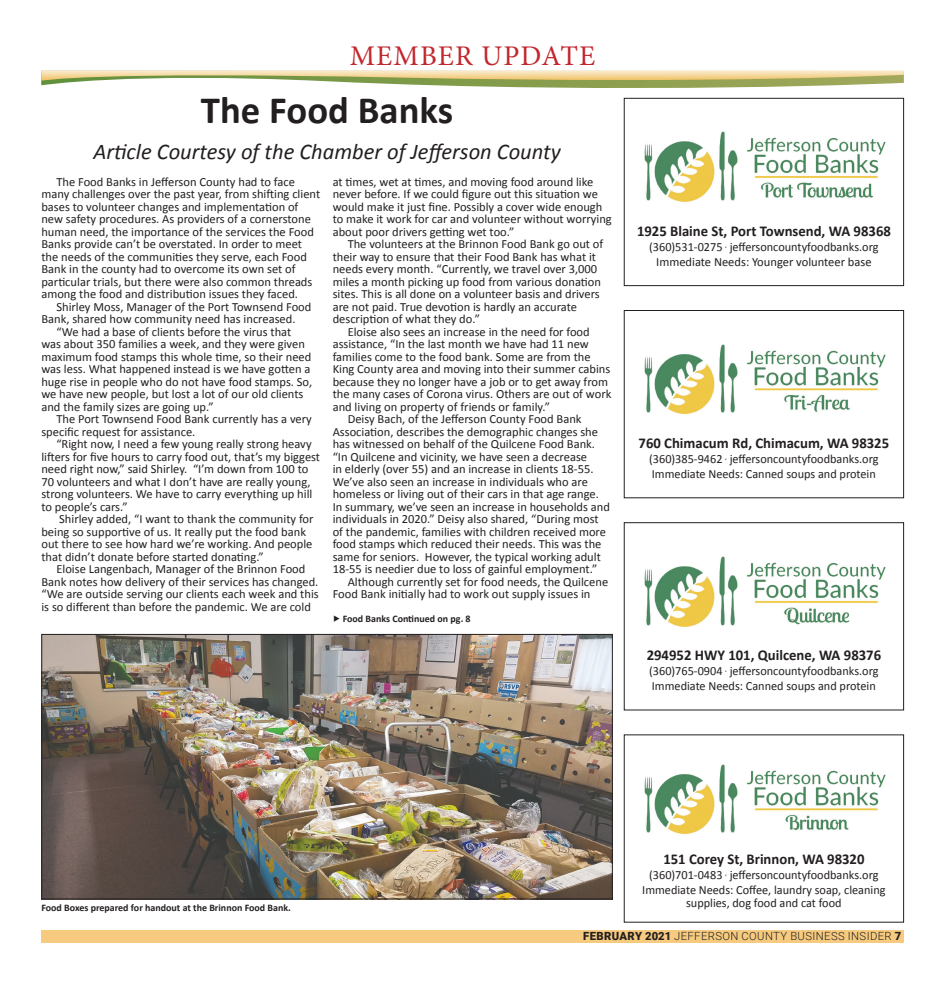
<style>
.page{position:relative;width:945px;height:990px;background:#fff}
.page>*{position:absolute;margin:0;border:0;box-sizing:border-box;transform-origin:0 0}
.t1{font:700 38.75px "Calibri";color:#231f20}
.t2{font:28.5px "Minion Pro";letter-spacing:.04em;color:#c2272d}
.t3{font:italic 22.5px "Calibri";color:#231f20}
.t4{font:700 15px "Calibri";color:#231f20}
.t5{font:12.5px/12.5px "Calibri";color:#231f20}
.t6{font:300 11.25px "Roboto";letter-spacing:.035em;color:#231f20}
.t7{font:700 10px "Calibri";color:#231f20}
.s1{font-family:"Myriad Pro"}
.s2{font-weight:900}
</style>
<div class="page">
<div style="left:41px;top:930px;width:863px;height:12px;background:#f6cb80"></div>
<svg style="left:41px;top:70px;width:863px;height:18px"></svg>
<img style="left:644px;top:131px;width:242px;height:71px">
<div style="left:624px;top:98px;width:280px;height:188px;border:1px solid #231f20"></div>
<img style="left:644px;top:344px;width:242px;height:70px">
<div style="left:624px;top:310px;width:280px;height:188px;border:1px solid #231f20"></div>
<img style="left:644px;top:556px;width:242px;height:71px">
<div style="left:624px;top:522px;width:280px;height:188px;border:1px solid #231f20"></div>
<img style="left:644px;top:764px;width:242px;height:70px">
<div style="left:624px;top:735px;width:280px;height:187px;border:1px solid #231f20"></div>
<img style="left:43px;top:636px;width:568px;height:261px">
<div style="left:41px;top:634px;width:572px;height:265px;border:1px solid #231f20"></div>
<h2 class="t2" style="left:350px;top:36px;width:247px">MEMBER UPDATE</h2>
<h1 class="t1" style="left:201px;top:86px;width:254px">The Food Banks</h1>
<h3 class="t3" style="left:93px;top:137px;width:469px">Article Courtesy of the Chamber of Jefferson County</h3>
<p class="t5" style="left:41px;top:175px;width:280px;text-indent:15px">The Food Banks in Jefferson County had to face many challenges over the past year, from shifting client bases to volunteer changes and implementation of new safety procedures. As providers of a cornerstone human need, the importance of the services the Food Banks provide can’t be overstated. In order to meet the needs of the communities they serve, each Food Bank in the county had to overcome its own set of particular trials, but there were also common threads among the food and distribution issues they faced.</p>
<p class="t5" style="left:56px;top:300px;width:257px">Shirley Moss, Manager of the Port Townsend Food</p>
<p class="t5" style="left:41px;top:312px;width:256px">Bank, shared how community need has increased.</p>
<p class="t5" style="left:56px;top:325px;width:236px">“We had a base of clients before the virus that</p>
<p class="t5" style="left:41px;top:337px;width:265px">was about 350 families a week, and they were given</p>
<p class="t5" style="left:41px;top:350px;width:271px">maximum food stamps this whole time, so their need</p>
<p class="t5" style="left:41px;top:362px;width:271px">was less. What happened instead is we have gotten a</p>
<p class="t5" style="left:41px;top:375px;width:272px">huge rise in people who do not have food stamps. So,</p>
<p class="t5" style="left:41px;top:387px;width:264px">we have new people, but lost a lot of our old clients</p>
<p class="t5" style="left:41px;top:400px;width:174px">and the family sizes are going up.”</p>
<p class="t5" style="left:56px;top:412px;width:257px">The Port Townsend Food Bank currently has a very</p>
<p class="t5" style="left:41px;top:425px;width:156px">specific request for assistance.</p>
<p class="t5" style="left:56px;top:437px;width:257px">“Right now, I need a few young really strong heavy</p>
<p class="t5" style="left:41px;top:450px;width:280px">lifters for five hours to carry food out, that’s my biggest</p>
<p class="t5" style="left:41px;top:462px;width:268px">need right now,” said Shirley. “I’m down from 100 to</p>
<p class="t5" style="left:41px;top:475px;width:271px">70 volunteers and what I don’t have are really young,</p>
<p class="t5" style="left:41px;top:487px;width:273px">strong volunteers. We have to carry everything up hill</p>
<p class="t5" style="left:41px;top:500px;width:88px">to people’s cars.”</p>
<p class="t5" style="left:59px;top:512px;width:256px">Shirley added, “I want to thank the community for</p>
<p class="t5" style="left:41px;top:525px;width:266px">being so supportive of us. It really put the food bank</p>
<p class="t5" style="left:41px;top:537px;width:273px">out there to see how hard we’re working. And people</p>
<p class="t5" style="left:41px;top:550px;width:224px">that didn’t donate before started donating.”</p>
<p class="t5" style="left:56px;top:562px;width:250px">Eloise Langenbach, Manager of the Brinnon Food</p>
<p class="t5" style="left:41px;top:575px;width:279px">Bank notes how delivery of their services has changed.</p>
<p class="t5" style="left:41px;top:587px;width:279px">“We are outside serving our clients each week and this</p>
<p class="t5" style="left:41px;top:600px;width:271px">is so different than before the pandemic. We are cold</p>
<p class="t5" style="left:333px;top:175px;width:281px">at times, wet at times, and moving food around like never before. If we could figure out this situation we would make it just fine. Possibly a cover wide enough to make it work for car and volunteer without worrying about poor drivers getting wet too.”</p>
<p class="t5" style="left:333px;top:237px;width:272px;text-indent:15px">The volunteers at the Brinnon Food Bank go out of their way to ensure that their Food Bank has what it needs every month. “Currently, we travel over 3,000 miles a month picking up food from various donation sites. This is all done on a volunteer basis and drivers are not paid. True devotion is hardly an accurate description of what they do.”</p>
<p class="t5" style="left:348px;top:325px;width:244px">Eloise also sees an increase in the need for food</p>
<p class="t5" style="left:333px;top:337px;width:258px">assistance, “In the last month we have had 11 new</p>
<p class="t5" style="left:333px;top:350px;width:260px">families come to the food bank. Some are from the</p>
<p class="t5" style="left:333px;top:362px;width:279px">King County area and moving into their summer cabins</p>
<p class="t5" style="left:333px;top:375px;width:277px">because they no longer have a job or to get away from</p>
<p class="t5" style="left:333px;top:387px;width:280px">the many cases of Corona virus. Others are out of work</p>
<p class="t5" style="left:333px;top:400px;width:219px">and living on property of friends or family.”</p>
<p class="t5" style="left:348px;top:412px;width:235px">Deisy Bach, of the Jefferson County Food Bank</p>
<p class="t5" style="left:333px;top:425px;width:267px">Association, describes the demographic changes she</p>
<p class="t5" style="left:333px;top:437px;width:264px">has witnessed on behalf of the Quilcene Food Bank.</p>
<p class="t5" style="left:333px;top:450px;width:256px">“In Quilcene and vicinity, we have seen a decrease</p>
<p class="t5" style="left:333px;top:462px;width:262px">in elderly (over 55) and an increase in clients 18-55.</p>
<p class="t5" style="left:333px;top:475px;width:257px">We’ve also seen an increase in individuals who are</p>
<p class="t5" style="left:333px;top:487px;width:268px">homeless or living out of their cars in that age range.</p>
<p class="t5" style="left:333px;top:500px;width:279px">In summary, we’ve seen an increase in households and</p>
<p class="t5" style="left:333px;top:512px;width:267px">individuals in 2020.” Deisy also shared, “During most</p>
<p class="t5" style="left:333px;top:525px;width:275px">of the pandemic, families with children received more</p>
<p class="t5" style="left:333px;top:537px;width:270px">food stamps which reduced their needs. This was the</p>
<p class="t5" style="left:333px;top:550px;width:270px">same for seniors. However, the typical working adult</p>
<p class="t5" style="left:333px;top:562px;width:266px">18-55 is needier due to loss of gainful employment.”</p>
<p class="t5" style="left:348px;top:575px;width:262px">Although currently set for food needs, the Quilcene</p>
<p class="t5" style="left:333px;top:587px;width:259px">Food Bank initially had to work out supply issues in</p>
<p class="t7" style="left:333px;top:613px;width:140px">▶ Food Banks Continued on pg. 8</p>
<p class="t4" style="left:637px;top:222px;width:255px">1925 Blaine St, Port Townsend, WA 98368</p>
<p class="t5" style="left:649px;top:239px;width:231px;line-height:15px;text-align:center">(360)531-0275 <span class="s1">.</span> jeffersoncountyfoodbanks.org<br>Immediate Needs: Younger volunteer base</p>
<p class="t4" style="left:639px;top:433px;width:252px">760 Chimacum Rd, Chimacum, WA 98325</p>
<p class="t5" style="left:649px;top:450px;width:231px;line-height:15px">(360)385-9462 <span class="s1">.</span> jeffersoncountyfoodbanks.org<br>Immediate Needs: Canned soups and protein</p>
<p class="t4" style="left:647px;top:645px;width:236px">294952 HWY 101, Quilcene, WA 98376</p>
<p class="t5" style="left:649px;top:662px;width:231px;line-height:15px">(360)765-0904 <span class="s1">.</span> jeffersoncountyfoodbanks.org<br>Immediate Needs: Canned soups and protein</p>
<p class="t7" style="left:41px;top:902px;width:251px">Food Boxes prepared for handout at the Brinnon Food Bank.</p>
<p class="t4" style="left:663px;top:850px;width:203px">151 Corey St, Brinnon, WA 98320</p>
<p class="t5" style="left:642px;top:867px;width:245px;line-height:15px;text-align:center">(360)701-0483 <span class="s1">.</span> jeffersoncountyfoodbanks.org<br>Immediate Needs: Coffee, laundry soap, cleaning</p>
<p class="t5" style="left:686px;top:896px;width:157px">supplies, dog food and cat food</p>
<p class="t6" style="left:583px;top:928px;width:320px"><span class="s2">FEBRUARY 2021</span> JEFFERSON COUNTY BUSINESS INSIDER <span class="s2">7</span></p>
</div>
